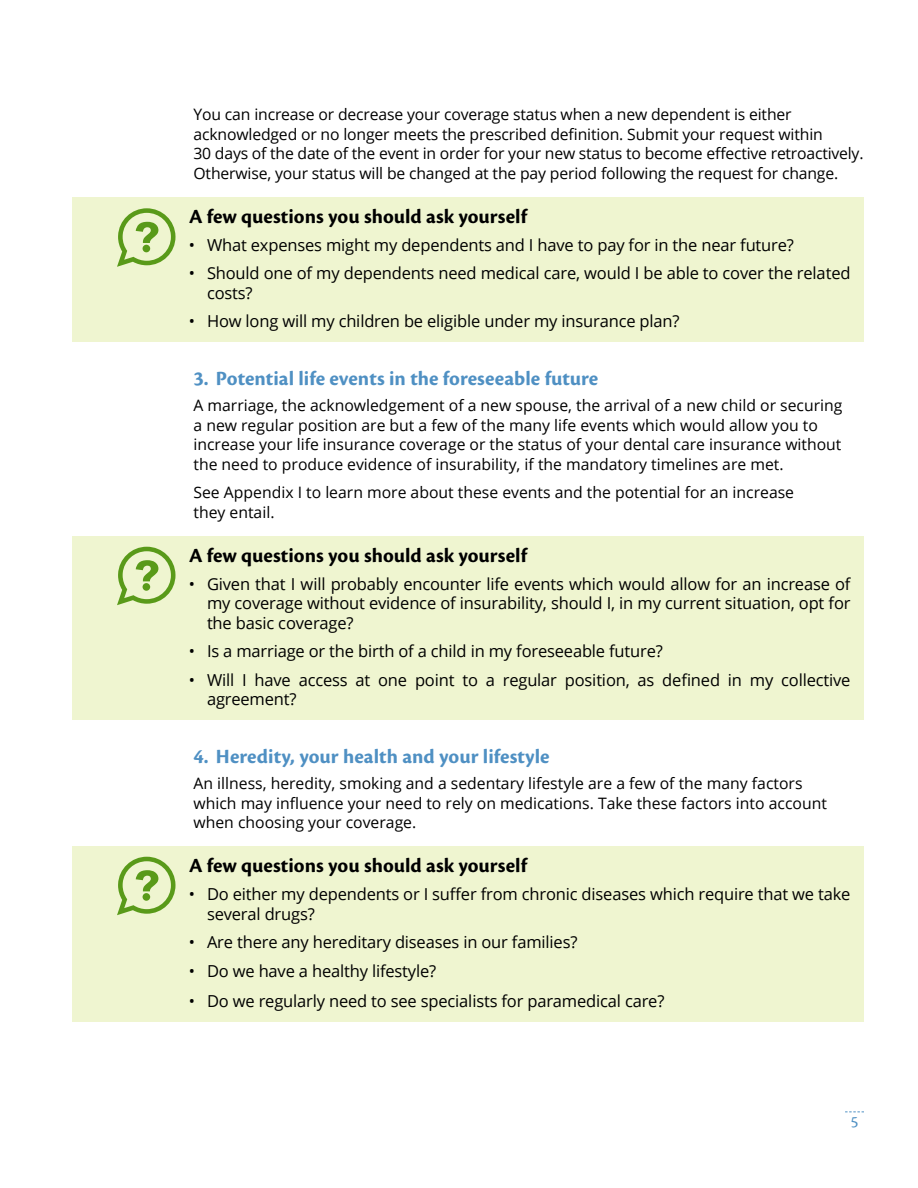
<style>
.page{position:relative;width:918px;height:1188px;background:#fff}
.page>*{position:absolute;margin:0;border:0;box-sizing:border-box;transform-origin:0 0}
.t1{font:700 21px "Cronos Pro";color:#000}
.t2{font:700 21px "Cronos Pro";letter-spacing:.005em;color:#4f90c3}
.t3{font:16.5px/19.5px "Open Sans";letter-spacing:-.01em;color:#000}
.t4{font:16.5px "Cronos Pro";color:#4f90c3}
.t5{font:15.75px/19.5px "Open Sans";color:#000}
</style>
<div class="page">
<svg style="left:845px;top:1112px;width:19px;height:1px"></svg>
<div style="left:72px;top:197px;width:792px;height:41px;background:#eff5d0"></div>
<div style="left:72px;top:229px;width:792px;height:36px;background:#eff5d0"></div>
<div style="left:72px;top:257px;width:792px;height:56px;background:#eff5d0"></div>
<div style="left:72px;top:305px;width:792px;height:37px;background:#eff5d0"></div>
<div style="left:72px;top:536px;width:792px;height:41px;background:#eff5d0"></div>
<div style="left:72px;top:568px;width:792px;height:75px;background:#eff5d0"></div>
<div style="left:72px;top:635px;width:792px;height:37px;background:#eff5d0"></div>
<div style="left:72px;top:664px;width:792px;height:56px;background:#eff5d0"></div>
<div style="left:72px;top:847px;width:792px;height:40px;background:#eff5d0"></div>
<div style="left:72px;top:878px;width:792px;height:56px;background:#eff5d0"></div>
<div style="left:72px;top:926px;width:792px;height:37px;background:#eff5d0"></div>
<div style="left:72px;top:955px;width:792px;height:36px;background:#eff5d0"></div>
<div style="left:72px;top:981px;width:792px;height:41px;background:#eff5d0"></div>
<svg style="left:117px;top:208px;width:59px;height:59px"></svg>
<svg style="left:117px;top:547px;width:59px;height:58px"></svg>
<svg style="left:117px;top:857px;width:59px;height:58px"></svg>
<p class="t5" style="left:194px;top:104px;width:672px">You can increase or decrease your coverage status when a new dependent is either acknowledged or no longer meets the prescribed definition. Submit your request within<br>30 days of the date of the event in order for your new status to become effective retroactively.<br>Otherwise, your status will be changed at the pay period following the request for change.</p>
<h1 class="t1" style="left:189px;top:204px;width:339px">A few questions you should ask yourself</h1>
<p class="t3" style="left:189px;top:234px;width:607px">• What expenses might my dependents and I have to pay for in the near future?</p>
<p class="t3" style="left:207px;top:263px;width:645px;text-indent:-18px">• Should one of my dependents need medical care, would I be able to cover the related costs?</p>
<p class="t3" style="left:189px;top:311px;width:492px">• How long will my children be eligible under my insurance plan?</p>
<h1 class="t2" style="left:194px;top:366px;width:406px">3. Potential life events in the foreseeable future</h1>
<p class="t5" style="left:194px;top:395px;width:650px">A marriage, the acknowledgement of a new spouse, the arrival of a new child or securing a new regular position are but a few of the many life events which would allow you to increase your life insurance coverage or the status of your dental care insurance without the need to produce evidence of insurability, if the mandatory timelines are met.</p>
<p class="t5" style="left:194px;top:482px;width:602px">See Appendix I to learn more about these events and the potential for an increase they entail.</p>
<h1 class="t1" style="left:189px;top:543px;width:339px">A few questions you should ask yourself</h1>
<p class="t3" style="left:207px;top:573px;width:645px;text-align:justify;text-indent:-18px">• Given that I will probably encounter life events which would allow for an increase of my coverage without evidence of insurability, should I, in my current situation, opt for the basic coverage?</p>
<p class="t3" style="left:189px;top:641px;width:475px">• Is a marriage or the birth of a child in my foreseeable future?</p>
<p class="t3" style="left:207px;top:669px;width:645px;text-indent:-18px">• Will I have access at one point to a regular position, as defined in my collective agreement?</p>
<h1 class="t2" style="left:194px;top:744px;width:358px">4. Heredity, your health and your lifestyle</h1>
<p class="t5" style="left:194px;top:773px;width:635px">An illness, heredity, smoking and a sedentary lifestyle are a few of the many factors which may influence your need to rely on medications. Take these factors into account when choosing your coverage.</p>
<h1 class="t1" style="left:189px;top:854px;width:339px">A few questions you should ask yourself</h1>
<p class="t3" style="left:207px;top:884px;width:645px;text-indent:-18px">• Do either my dependents or I suffer from chronic diseases which require that we take several drugs?</p>
<p class="t3" style="left:189px;top:932px;width:390px">• Are there any hereditary diseases in our families?</p>
<p class="t3" style="left:189px;top:960px;width:249px">• Do we have a healthy lifestyle?</p>
<p class="t3" style="left:189px;top:990px;width:477px">• Do we regularly need to see specialists for paramedical care?</p>
<p class="t4" style="left:851px;top:1112px;width:9px">5</p>
</div>
